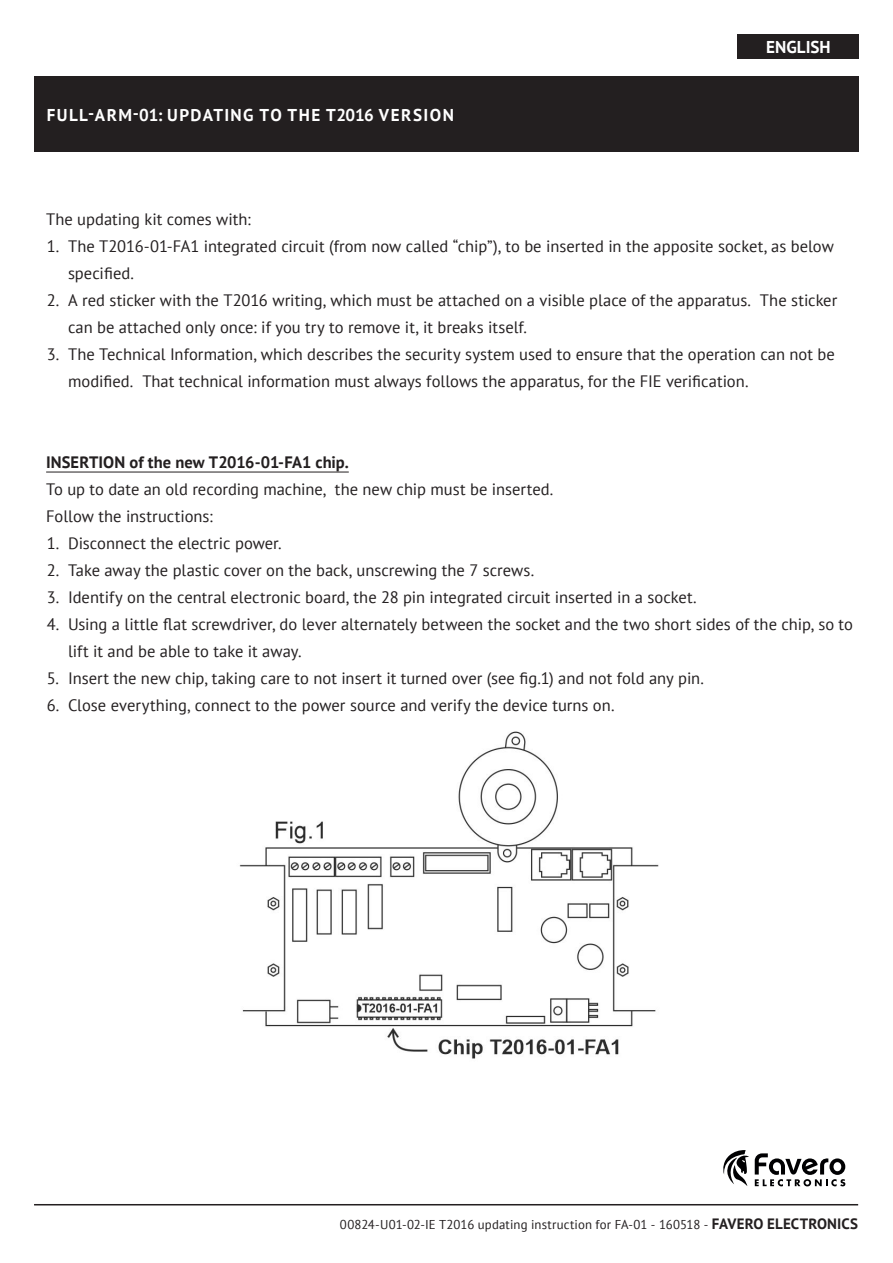
<style>
.page{position:relative;width:893px;height:1263px;background:#fff}
.page>*{position:absolute;margin:0;border:0;box-sizing:border-box;transform-origin:0 0}
.Intestazione_lingua{font:700 17.1px "PT Sans";letter-spacing:.08em;color:#fff}
.Intestazione_lingua-2{font:700 17.1px "PT Sans";letter-spacing:.005em;color:#fff}
.t1{font:16.5px/27px "PT Sans";color:#231f20}
.t2{font:700 16.5px "PT Sans";color:#231f20}
.t3{font:12.9px "PT Sans";letter-spacing:.01em;color:#231f20}
.s1{font-weight:700;font-size:15px}
</style>
<div class="page">
<hr style="left:34px;top:1204px;width:824px;height:1px;background:#231f20">
<svg style="left:755px;top:1153px;width:90px;height:33px"></svg>
<svg style="left:723px;top:1150px;width:26px;height:36px"></svg>
<div style="left:738px;top:34px;width:121px;height:24px;background:#231f20"></div>
<hr style="left:46px;top:472px;width:303px;height:1px;background:#231f20">
<div style="left:34px;top:77px;width:824px;height:75px;background:#231f20"></div>
<img style="left:239px;top:731px;width:420px;height:328px">
<p class="Intestazione_lingua" style="left:47px;top:103px;width:409px">FULL-ARM-01: UPDATING TO THE T2016 VERSION</p>
<p class="Intestazione_lingua-2" style="left:766px;top:35px;width:66px">ENGLISH</p>
<p class="t1" style="left:46px;top:205px;width:206px">The updating kit comes with:</p>
<p class="t1" style="left:68px;top:232px;width:767px;text-indent:-21px">1. The T2016-01-FA1 integrated circuit (from now called “chip”), to be inserted in the apposite socket, as below specified.</p>
<p class="t1" style="left:68px;top:286px;width:771px;text-indent:-21px">2. A red sticker with the T2016 writing, which must be attached on a visible place of the apparatus. The sticker can be attached only once: if you try to remove it, it breaks itself.</p>
<p class="t1" style="left:68px;top:340px;width:768px;text-indent:-21px">3. The Technical Information, which describes the security system used to ensure that the operation can not be modified. That technical information must always follows the apparatus, for the FIE verification.</p>
<p class="t2" style="left:46px;top:451px;width:304px">INSERTION of the new T2016-01-FA1 chip.</p>
<p class="t1" style="left:46px;top:475px;width:509px">To up to date an old recording machine, the new chip must be inserted.</p>
<p class="t1" style="left:46px;top:502px;width:168px">Follow the instructions:</p>
<p class="t1" style="left:47px;top:529px;width:236px">1. Disconnect the electric power.</p>
<p class="t1" style="left:47px;top:556px;width:489px">2. Take away the plastic cover on the back, unscrewing the 7 screws.</p>
<p class="t1" style="left:47px;top:583px;width:651px">3. Identify on the central electronic board, the 28 pin integrated circuit inserted in a socket.</p>
<p class="t1" style="left:68px;top:610px;width:786px;text-indent:-21px">4. Using a little flat screwdriver, do lever alternately between the socket and the two short sides of the chip, so to lift it and be able to take it away.</p>
<p class="t1" style="left:47px;top:664px;width:659px">5. Insert the new chip, taking care to not insert it turned over (see fig.1) and not fold any pin.</p>
<p class="t1" style="left:47px;top:691px;width:569px">6. Close everything, connect to the power source and verify the device turns on.</p>
<p class="t3" style="left:340px;top:1216px;width:520px">00824-U01-02-IE T2016 updating instruction for FA-01 - 160518 - <span class="s1">FAVERO ELECTRONICS</span></p>
</div>
